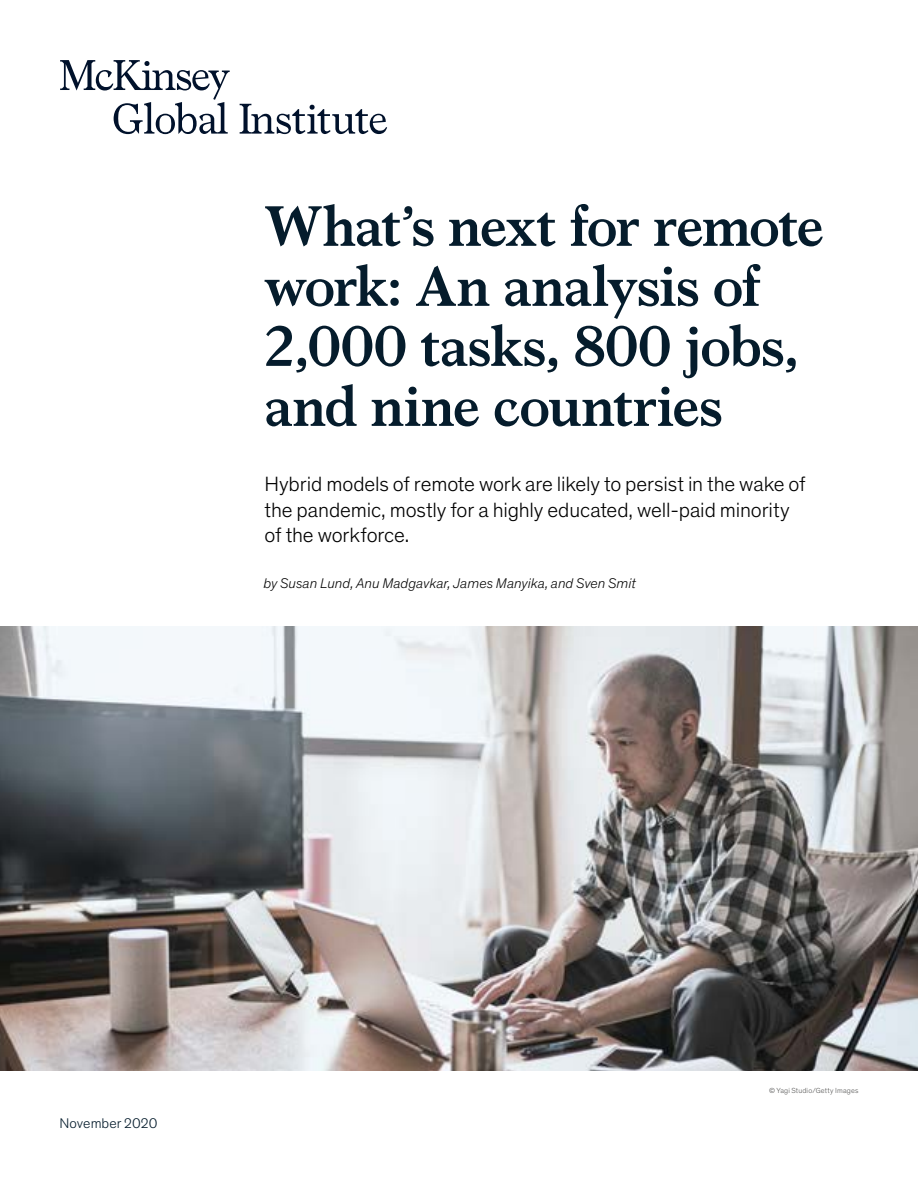
<style>
.page{position:relative;width:918px;height:1188px;background:#fff}
.page>*{position:absolute;margin:0;border:0;box-sizing:border-box;transform-origin:0 0}
.t1{font:700 57px/60px "Bower";letter-spacing:-.015em;color:#051c2c}
.t2{font:300 21px/25.5px "Mc Kinsey Sans";letter-spacing:-.005em;color:#000}
.t3{font:italic 300 14.25px "Mc Kinsey Sans";letter-spacing:.005em;color:#000}
.t4{font:300 14.25px "Mc Kinsey Sans";letter-spacing:.005em;color:#051c2c}
.t5{font:300 7.5px "Mc Kinsey Sans";letter-spacing:.02em;color:#575756}
</style>
<div class="page">
<img style="left:0;top:626px;width:918px;height:444px">
<svg style="left:60px;top:60px;width:170px;height:74px"></svg>
<svg style="left:240px;top:104px;width:147px;height:30px"></svg>
<h1 class="t1" style="left:265px;top:192px;width:561px">What’s next for remote work: An analysis of<br>2,000 tasks, 800 jobs, and nine countries</h1>
<p class="t2" style="left:265px;top:470px;width:543px">Hybrid models of remote work are likely to persist in the wake of the pandemic, mostly for a highly educated, well-paid minority of the workforce.</p>
<p class="t3" style="left:264px;top:573px;width:374px">by Susan Lund, Anu Madgavkar, James Manyika, and Sven Smit</p>
<p class="t4" style="left:60px;top:1114px;width:99px">November 2020</p>
<p class="t5" style="left:769px;top:1085px;width:91px">© Yagi Studio/Getty Images</p>
</div>
